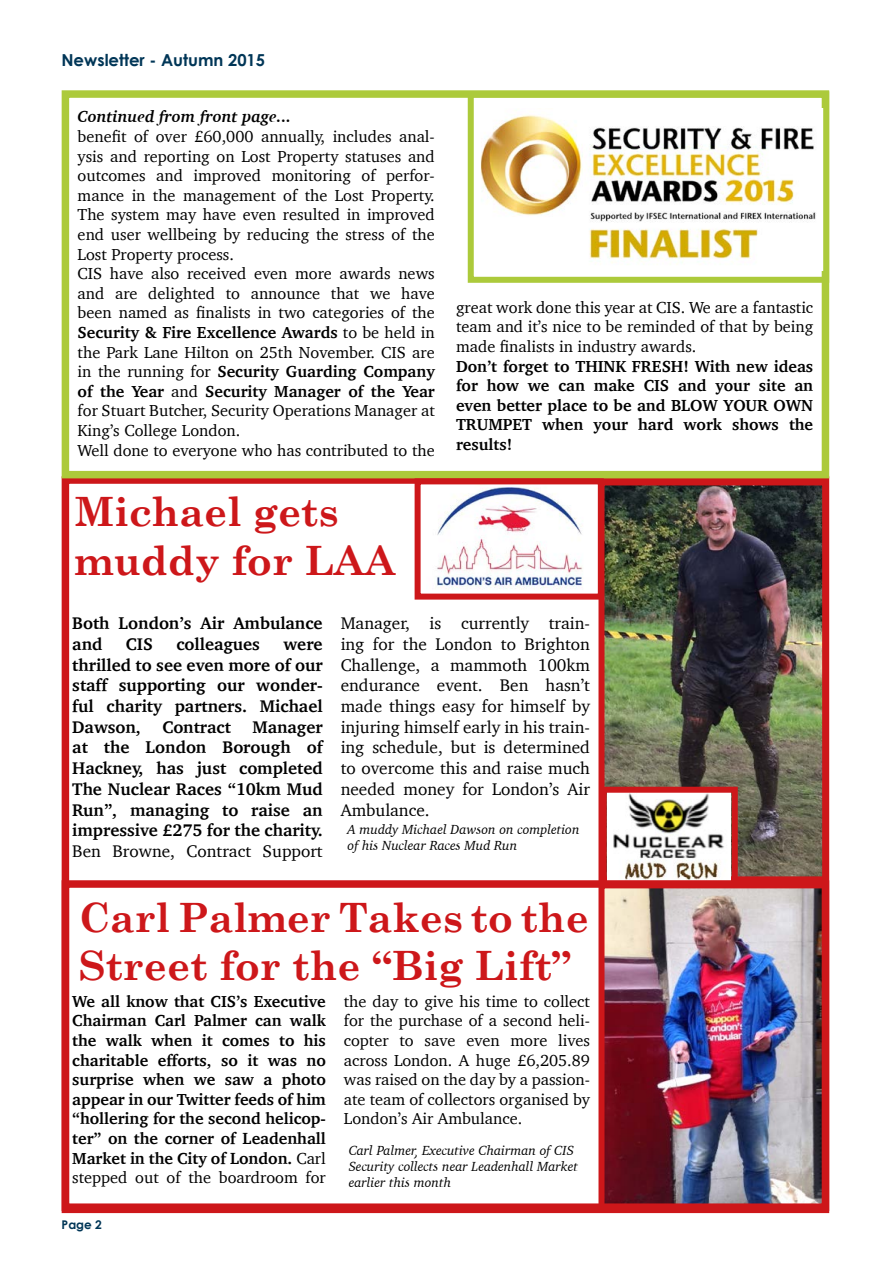
<style>
.page{position:relative;width:893px;height:1263px;background:#fff}
.page>*{position:absolute;margin:0;border:0;box-sizing:border-box;transform-origin:0 0}
.t1{font:700 40.5px/48.6px "Century Schoolbook";color:#cd171a}
.t2{font:17.25px/20.7px "Charter";color:#000;text-align:justify}
.t3{font:700 17.25px/20.7px "Charter";color:#000}
.t4{font:700 16.5px "Century Gothic";color:#003657}
.t5{font:16.35px/19.6px "Charter";color:#000;text-align:justify}
.t6{font:700 16.35px/19.6px "Charter";color:#000;text-align:justify}
.t7{font:italic 700 16.35px "Charter";color:#000}
.t8{font:italic 13.5px/16.2px "Charter";color:#000}
.t9{font:700 12px "Century Gothic";color:#003657}
.s1{font-weight:700}
.s2{font-weight:400}
</style>
<div class="page">
<img style="left:605px;top:486px;width:216px;height:389px">
<div style="left:598px;top:479px;width:230px;height:403px;border:6px solid #cd171a"></div>
<img style="left:608px;top:794px;width:122px;height:86px">
<div style="left:601px;top:787px;width:137px;height:100px;border:6px solid #cd171a"></div>
<div style="left:62px;top:90px;width:767px;height:388px;border:8px solid #acca3b"></div>
<img style="left:605px;top:889px;width:215px;height:313px">
<div style="left:598px;top:882px;width:230px;height:330px;border:6px solid #cd171a"></div>
<img style="left:480px;top:108px;width:342px;height:162px">
<div style="left:468px;top:91px;width:361px;height:192px;border:6px solid #acca3b"></div>
<div style="left:62px;top:880px;width:767px;height:331px;border:8px solid #cd171a"></div>
<img style="left:435px;top:487px;width:148px;height:103px">
<div style="left:415px;top:478px;width:189px;height:122px;border:6px solid #cd171a"></div>
<p class="t4" style="left:61px;top:50px;width:205px">Newsletter - Autumn 2015</p>
<p class="t7" style="left:78px;top:103px;width:215px">Continued from front page...</p>
<p class="t5" style="left:78px;top:126px;width:359px;text-align:left">benefit of over £60,000 annually, includes anal&shy;ysis and reporting on Lost Property statuses and outcomes and improved monitoring of perfor&shy;mance in the management of the Lost Property.<br>The system may have even resulted in improved end user wellbeing by reducing the stress of the Lost Property process.<br>CIS have also received even more awards news and are delighted to announce that we have been named as finalists in two categories of the <span class="s1">Security &amp; Fire Excellence Awards</span> to be held in the Park Lane Hilton on 25th November. CIS are in the running for <span class="s1">Security Guarding Company of the Year</span> and <span class="s1">Security Manager of the Year </span>for Stuart Butcher, Security Operations Manager at King’s College London.<br>Well done to everyone who has contributed to the</p>
<h1 class="t1" style="left:74px;top:487px;width:323px">Michael gets muddy for LAA</h1>
<p class="t5" style="left:456px;top:297px;width:359px">great work done this year at CIS. We are a fantastic team and it’s nice to be reminded of that by being made finalists in industry awards.</p>
<p class="t6" style="left:456px;top:356px;width:359px">Don’t forget to THINK FRESH! With new ideas for how we can make CIS and your site an even better place to be and BLOW YOUR OWN TRUMPET when your hard work shows the results!</p>
<p class="t3" style="left:72px;top:613px;width:252px">Both London’s Air Ambulance and</p>
<p class="t3" style="left:126px;top:633px;width:28px">CIS</p>
<p class="t3" style="left:176px;top:633px;width:85px">colleagues</p>
<p class="t3" style="left:72px;top:633px;width:252px;text-align:justify;text-indent:211px">were thrilled to see even more of our staff supporting our wonder&shy;ful charity partners. Michael Dawson, Contract Manager at the London Borough of Hackney, has just completed The Nuclear Races “10km Mud Run”, managing to raise an impressive £275 for the charity.</p>
<p class="t2" style="left:72px;top:840px;width:252px">Ben Browne, Contract Support</p>
<p class="t2" style="left:341px;top:613px;width:251px">Manager, is currently train&shy;ing for the London to Brighton Challenge, a mammoth 100km endurance event. Ben hasn’t made things easy for himself by injuring himself early in his train&shy;ing schedule, but is determined to overcome this and raise much needed money for London’s Air Ambulance.</p>
<p class="t8" style="left:348px;top:821px;width:233px">A muddy Michael Dawson on completion of his Nuclear Races Mud Run</p>
<h1 class="t1" style="left:79px;top:892px;width:512px">Carl Palmer Takes to the<br>Street for the “Big Lift”</h1>
<p class="t6" style="left:72px;top:991px;width:255px">We all know that CIS’s Executive Chairman Carl Palmer can walk the walk when it comes to his charitable efforts, so it was no surprise when we saw a photo appear in our Twitter feeds of him “hollering for the second helicop&shy;ter” on the corner of Leadenhall Market in the City of London. <span class="s2">Carl stepped out of the boardroom for</span></p>
<p class="t5" style="left:344px;top:991px;width:248px">the day to give his time to collect for the purchase of a second heli&shy;copter to save even more lives across London. A huge £6,205.89 was raised on the day by a passion&shy;ate team of collectors organised by London’s Air Ambulance.</p>
<p class="t8" style="left:349px;top:1142px;width:231px">Carl Palmer, Executive Chairman of CIS<br>Security collects near Leadenhall Market earlier this month</p>
<p class="t9" style="left:62px;top:1217px;width:42px">Page 2</p>
</div>
